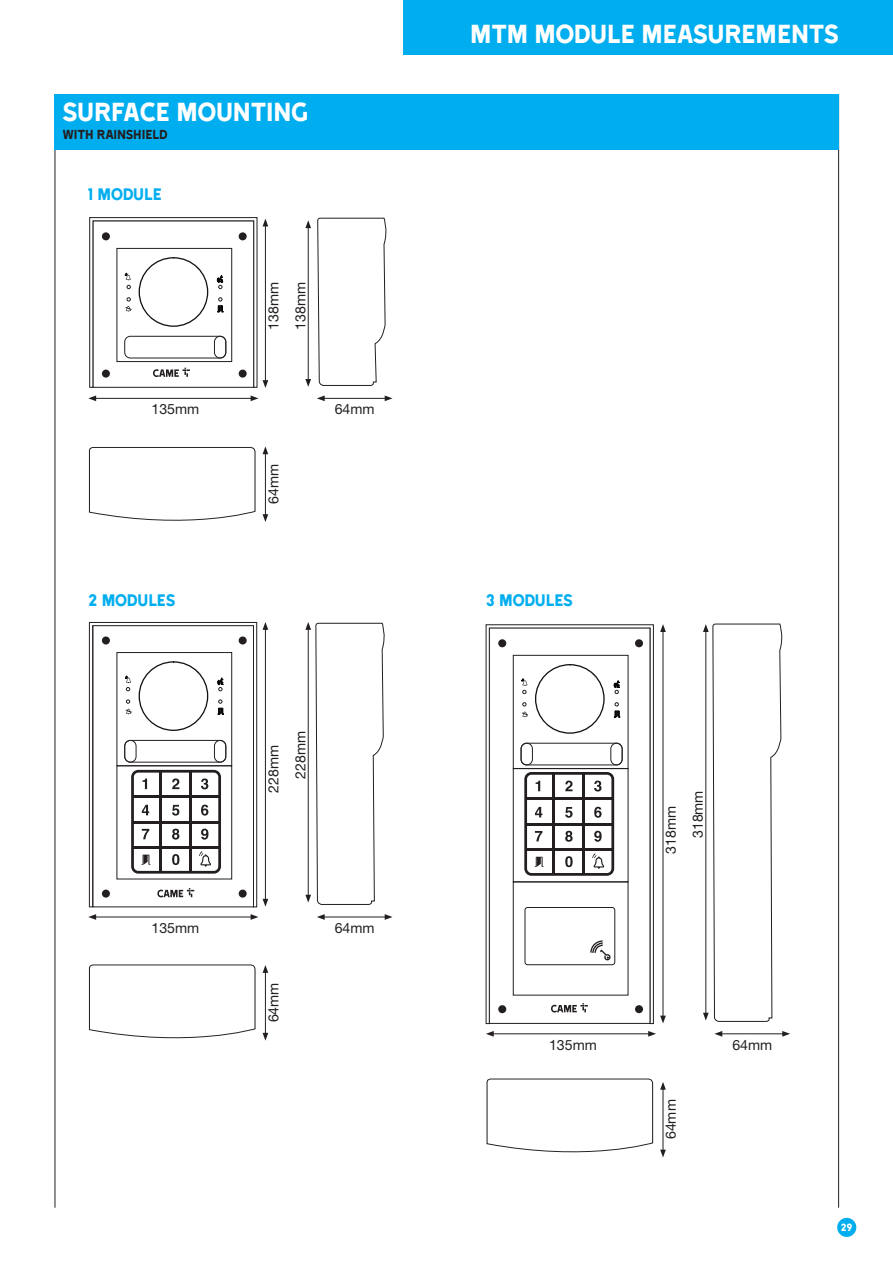
<style>
.page{position:relative;width:893px;height:1263px;background:#fff}
.page>*{position:absolute;margin:0;border:0;box-sizing:border-box;transform-origin:0 0}
.t1{font:30px "Came Type";letter-spacing:-.025em;color:#fff}
.t2{font:19.2px "Came Type";letter-spacing:-.03em;color:#00aeef}
.t3{font:15px "Came Type";letter-spacing:-.02em;color:#231f20}
.t4{font:14.1px "Helvetica Neue LT Std";color:#231f20}
.t5{font:12px "Came Type";color:#fff}
</style>
<div class="page">
<div style="left:404px;top:0;width:489px;height:54px;background:#00aeef"></div>
<div style="left:837px;top:1218px;width:19px;height:19px;background:#00aeef;border-radius:50%"></div>
<svg style="left:89px;top:217px;width:168px;height:171px"></svg>
<svg style="left:89px;top:622px;width:168px;height:285px"></svg>
<svg style="left:486px;top:624px;width:168px;height:400px"></svg>
<div style="left:525px;top:907px;width:90px;height:58px;border:1px solid #231f20;border-radius:3px"></div>
<svg style="left:589px;top:940px;width:23px;height:22px"></svg>
<svg style="left:317px;top:217px;width:70px;height:169px"></svg>
<svg style="left:89px;top:964px;width:167px;height:75px"></svg>
<svg style="left:486px;top:1078px;width:167px;height:75px"></svg>
<hr style="left:323px;top:398px;width:64px;height:1px;background:#231f20">
<svg style="left:317px;top:395px;width:8px;height:6px"></svg>
<svg style="left:385px;top:395px;width:8px;height:6px"></svg>
<hr style="left:94px;top:398px;width:159px;height:1px;background:#231f20">
<svg style="left:88px;top:395px;width:8px;height:6px"></svg>
<svg style="left:251px;top:395px;width:7px;height:6px"></svg>
<hr style="left:265px;top:224px;width:1px;height:158px;background:#231f20">
<svg style="left:263px;top:380px;width:5px;height:8px"></svg>
<svg style="left:263px;top:219px;width:5px;height:7px"></svg>
<hr style="left:265px;top:452px;width:1px;height:64px;background:#231f20">
<svg style="left:263px;top:514px;width:5px;height:8px"></svg>
<svg style="left:263px;top:446px;width:5px;height:8px"></svg>
<hr style="left:308px;top:226px;width:1px;height:155px;background:#231f20">
<svg style="left:305px;top:379px;width:6px;height:8px"></svg>
<svg style="left:305px;top:220px;width:6px;height:8px"></svg>
<hr style="left:323px;top:917px;width:64px;height:1px;background:#231f20">
<svg style="left:317px;top:914px;width:8px;height:6px"></svg>
<svg style="left:385px;top:914px;width:8px;height:6px"></svg>
<hr style="left:94px;top:917px;width:159px;height:1px;background:#231f20">
<svg style="left:88px;top:914px;width:8px;height:6px"></svg>
<svg style="left:251px;top:914px;width:7px;height:6px"></svg>
<hr style="left:265px;top:628px;width:1px;height:273px;background:#231f20">
<svg style="left:263px;top:899px;width:5px;height:8px"></svg>
<svg style="left:263px;top:622px;width:5px;height:8px"></svg>
<hr style="left:265px;top:971px;width:1px;height:64px;background:#231f20">
<svg style="left:263px;top:1033px;width:5px;height:8px"></svg>
<svg style="left:263px;top:965px;width:5px;height:8px"></svg>
<svg style="left:305px;top:622px;width:80px;height:283px"></svg>
<hr style="left:720px;top:1033px;width:64px;height:1px;background:#231f20">
<svg style="left:714px;top:1031px;width:8px;height:6px"></svg>
<svg style="left:782px;top:1031px;width:8px;height:6px"></svg>
<hr style="left:492px;top:1033px;width:158px;height:1px;background:#231f20">
<svg style="left:486px;top:1031px;width:8px;height:6px"></svg>
<svg style="left:648px;top:1031px;width:8px;height:6px"></svg>
<hr style="left:663px;top:630px;width:1px;height:388px;background:#231f20">
<svg style="left:660px;top:1016px;width:6px;height:7px"></svg>
<svg style="left:660px;top:624px;width:6px;height:8px"></svg>
<hr style="left:663px;top:1087px;width:1px;height:65px;background:#231f20">
<svg style="left:660px;top:1150px;width:6px;height:7px"></svg>
<svg style="left:660px;top:1082px;width:6px;height:8px"></svg>
<svg style="left:703px;top:623px;width:80px;height:399px"></svg>
<svg style="left:89px;top:447px;width:167px;height:74px"></svg>
<hr style="left:55px;top:94px;width:1px;height:1114px;background:#231f20">
<hr style="left:838px;top:94px;width:1px;height:1114px;background:#231f20">
<div style="left:54px;top:94px;width:785px;height:55px;background:#00aeef"></div>
<div style="left:121px;top:769px;width:109px;height:107px;background:#fff"></div>
<svg style="left:131px;top:770px;width:90px;height:104px"></svg>
<div style="left:514px;top:771px;width:109px;height:107px;background:#fff"></div>
<svg style="left:524px;top:772px;width:90px;height:104px"></svg>
<p class="t1" style="left:63px;top:96px;width:248px">SURFACE MOUNTING</p>
<p class="t3" style="left:63px;top:126px;width:107px">WITH RAINSHIELD</p>
<p class="t2" style="left:88px;top:184px;width:75px">1 MODULE</p>
<p class="t4" style="left:265px;top:330px;width:49px;rotate:-90deg">138mm</p>
<p class="t4" style="left:292px;top:330px;width:49px;rotate:-90deg">138mm</p>
<p class="t4" style="left:151px;top:401px;width:49px">135mm</p>
<p class="t4" style="left:335px;top:401px;width:41px">64mm</p>
<p class="t4" style="left:265px;top:504px;width:41px;rotate:-90deg">64mm</p>
<p class="t1" style="left:470px;top:18px;width:370px">MTM MODULE MEASUREMENTS</p>
<p class="t2" style="left:88px;top:590px;width:89px">2 MODULES</p>
<p class="t2" style="left:486px;top:590px;width:89px">3 MODULES</p>
<p class="t4" style="left:265px;top:793px;width:49px;rotate:-90deg">228mm</p>
<p class="t4" style="left:292px;top:779px;width:49px;rotate:-90deg">228mm</p>
<p class="t4" style="left:151px;top:919px;width:49px">135mm</p>
<p class="t4" style="left:335px;top:919px;width:41px">64mm</p>
<p class="t4" style="left:265px;top:1022px;width:41px;rotate:-90deg">64mm</p>
<p class="t4" style="left:662px;top:854px;width:49px;rotate:-90deg">318mm</p>
<p class="t4" style="left:689px;top:838px;width:49px;rotate:-90deg">318mm</p>
<p class="t4" style="left:549px;top:1036px;width:49px">135mm</p>
<p class="t4" style="left:732px;top:1036px;width:41px">64mm</p>
<p class="t4" style="left:662px;top:1139px;width:41px;rotate:-90deg">64mm</p>
<p class="t5" style="left:841px;top:1221px;width:13px">29</p>
</div>
